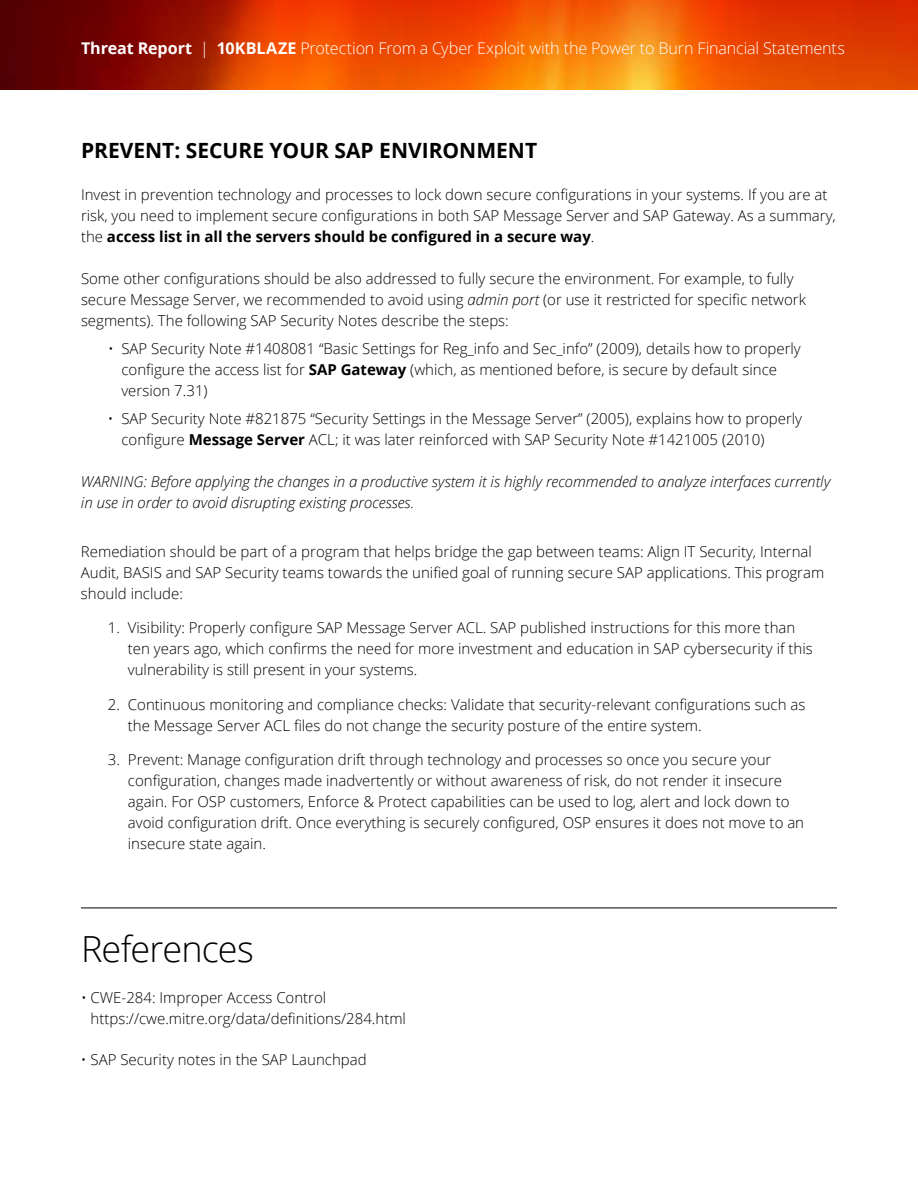
<style>
.page{position:relative;width:918px;height:1188px;background:#fff}
.page>*{position:absolute;margin:0;border:0;box-sizing:border-box;transform-origin:0 0}
.t1{font:300 36px "Open Sans";letter-spacing:-.02em;color:#000}
.t2{font:700 21px "Open Sans";color:#000}
.t3{font:300 16.2px "Open Sans";letter-spacing:-.01em;color:#fff}
.t4{font:300 15px/21px "Open Sans";color:#000}
.t5{font:italic 300 15px/21px "Open Sans";color:#000}
.s1{font-weight:700}
.s2{font-style:italic}
</style>
<div class="page">
<hr style="left:81px;top:908px;width:756px;height:1px;background:#000">
<svg style="left:0;top:0;width:918px;height:90px;background:#d14203"></svg>
<p class="t3" style="left:81px;top:37px;width:765px"><span class="s1">Threat Report</span> | <span class="s1">10KBLAZE</span> Protection From a Cyber Exploit with the Power to Burn Financial Statements</p>
<h2 class="t2" style="left:81px;top:136px;width:458px">PREVENT: SECURE YOUR SAP ENVIRONMENT</h2>
<p class="t4" style="left:81px;top:184px;width:756px">Invest in prevention technology and processes to lock down secure configurations in your systems. If you are at risk, you need to implement secure configurations in both SAP Message Server and SAP Gateway. As a summary, the <span class="s1">access list in all the servers should be configured in a secure way</span>.</p>
<p class="t4" style="left:81px;top:268px;width:727px">Some other configurations should be also addressed to fully secure the environment. For example, to fully secure Message Server, we recommended to avoid using <span class="s2">admin port</span> (or use it restricted for specific network segments). The following SAP Security Notes describe the steps:</p>
<p class="t4" style="left:121px;top:338px;width:681px;text-indent:-13px">• SAP Security Note #1408081 “Basic Settings for Reg_info and Sec_info” (2009), details how to properly configure the access list for <span class="s1">SAP Gateway</span> (which, as mentioned before, is secure by default since version 7.31)</p>
<p class="t4" style="left:121px;top:407px;width:682px;text-indent:-13px">• SAP Security Note #821875 “Security Settings in the Message Server” (2005), explains how to properly configure <span class="s1">Message Server</span> ACL; it was later reinforced with SAP Security Note #1421005 (2010)</p>
<p class="t5" style="left:81px;top:470px;width:751px">WARNING: Before applying the changes in a productive system it is highly recommended to analyze interfaces currently in use in order to avoid disrupting existing processes.</p>
<p class="t4" style="left:81px;top:540px;width:745px">Remediation should be part of a program that helps bridge the gap between teams: Align IT Security, Internal<br>Audit, BASIS and SAP Security teams towards the unified goal of running secure SAP applications. This program should include:</p>
<p class="t4" style="left:128px;top:617px;width:686px;text-indent:-20px">1. Visibility: Properly configure SAP Message Server ACL. SAP published instructions for this more than ten years ago, which confirms the need for more investment and education in SAP cybersecurity if this vulnerability is still present in your systems.</p>
<p class="t4" style="left:128px;top:693px;width:679px;text-indent:-20px">2. Continuous monitoring and compliance checks: Validate that security-relevant configurations such as the Message Server ACL files do not change the security posture of the entire system.</p>
<p class="t4" style="left:128px;top:749px;width:678px;text-indent:-20px">3. Prevent: Manage configuration drift through technology and processes so once you secure your configuration, changes made inadvertently or without awareness of risk, do not render it insecure again. For OSP customers, Enforce &amp; Protect capabilities can be used to log, alert and lock down to avoid configuration drift. Once everything is securely configured, OSP ensures it does not move to an insecure state again.</p>
<h1 class="t1" style="left:81px;top:924px;width:174px">References</h1>
<p class="t4" style="left:91px;top:987px;width:317px;text-indent:-10px">• CWE-284: Improper Access Control https://cwe.mitre.org/data/definitions/284.html</p>
<p class="t4" style="left:81px;top:1049px;width:287px">• SAP Security notes in the SAP Launchpad</p>
</div>
